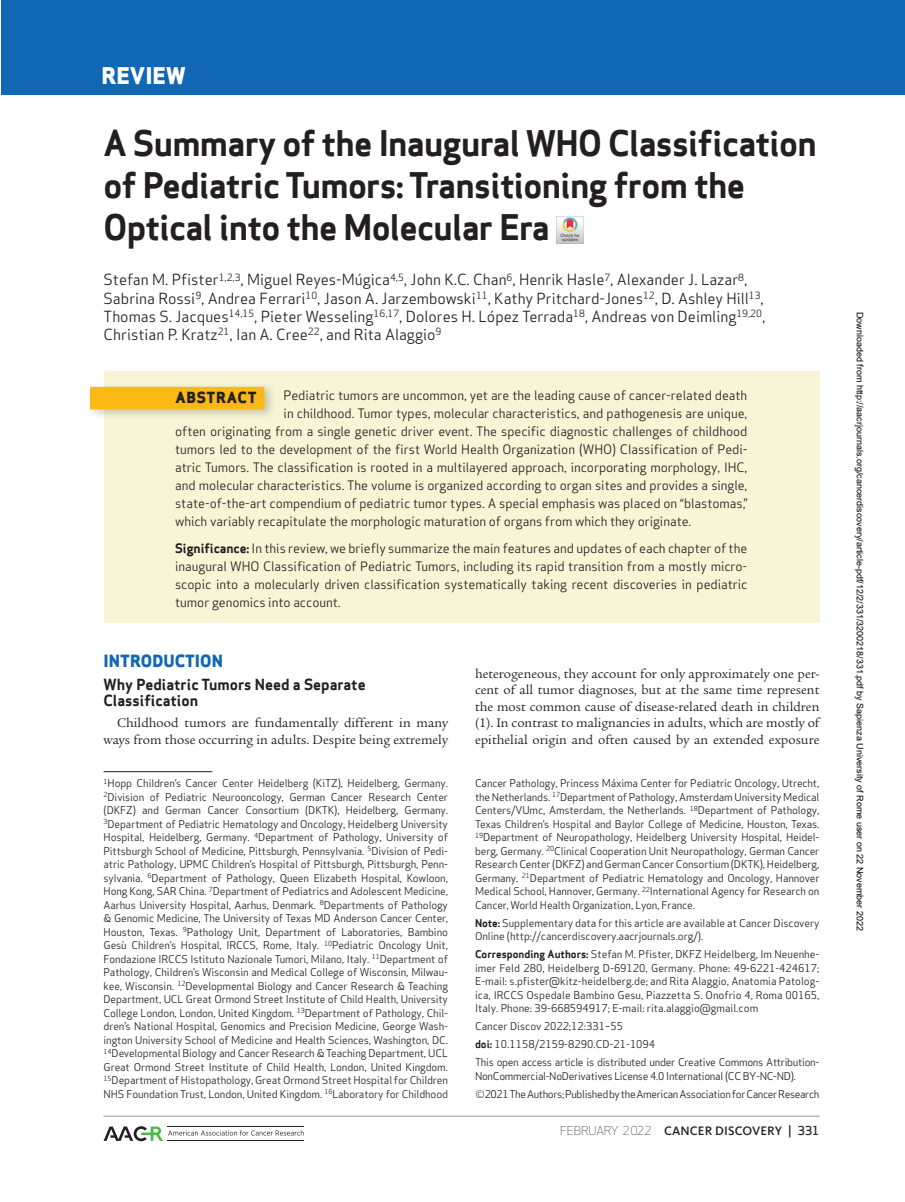
<style>
.page{position:relative;width:905px;height:1202px;background:#fff}
.page>*{position:absolute;margin:0;border:0;box-sizing:border-box;transform-origin:0 0}
.t1{font:700 34.5px/42px "Apex Sans";letter-spacing:-.02em;color:#231f20}
.t2{font:800 22.5px "Apex Sans";color:#fff}
.t3{font:800 16.5px "Apex Sans";color:#1167b3}
.t4{font:15px/18px "Apex Sans";color:#231f20}
.t5{font:700 15px/16.5px "Apex Sans";color:#231f20}
.t6{font:800 15px "Apex Sans";letter-spacing:.05em;color:#231f20}
.t7{font:13.5px/16.5px "Legacy Serif Std";color:#231f20;text-align:right}
.t8{font:12.75px/18px "Apex Sans";letter-spacing:-.005em;color:#231f20;text-align:justify}
.t9{font:500 12.75px "Kievit OT";letter-spacing:.01em;color:#231f20}
.t10{font:10.5px/13.5px "Apex Sans";letter-spacing:-.015em;color:#231f20;text-align:justify}
.t11{font:10.5px/18px "Apex Sans";letter-spacing:-.035em;color:#231f20}
.t12{font:9px "Arial";color:#000}
.s1{font-weight:700}
.s2{font-weight:300;font-size:15px}
.s3{font-family:"Apex Sans";font-weight:300;font-size:12px}
.s4{font-family:"Apex Sans";font-size:12px}
</style>
<div class="page">
<div style="left:1px;top:0;width:903px;height:94px;background:#1167b3"></div>
<hr style="left:103px;top:1115px;width:716px;height:1px;background:#939598">
<svg style="left:104px;top:1126px;width:200px;height:15px"></svg>
<hr style="left:168px;top:1126px;width:136px;height:1px;background:#231f20">
<hr style="left:168px;top:1140px;width:136px;height:1px;background:#231f20">
<img style="left:556px;top:217px;width:27px;height:27px">
<div style="left:104px;top:371px;width:715px;height:251px;background:#f7f5d5"></div>
<div style="left:86px;top:381px;width:191px;height:40px;background:#231f20;opacity:.25"></div>
<div style="left:90px;top:387px;width:174px;height:22px;background:#fcb814"></div>
<hr style="left:104px;top:771px;width:108px;height:1px;background:#231f20">
<h2 class="t2" style="left:102px;top:61px;width:85px">REVIEW</h2>
<h1 class="t1" style="left:104px;top:122px;width:714px">A Summary of the Inaugural WHO Classification of Pediatric Tumors: Transitioning from the<br>Optical into the Molecular Era</h1>
<p class="t4" style="left:104px;top:269px;width:663px">Stefan M. Pfister<sup>1,2,3</sup>, Miguel Reyes-Múgica<sup>4,5</sup>, John K.C. Chan<sup>6</sup>, Henrik Hasle<sup>7</sup>, Alexander J. Lazar<sup>8</sup>, Sabrina Rossi<sup>9</sup>, Andrea Ferrari<sup>10</sup>, Jason A. Jarzembowski<sup>11</sup>, Kathy Pritchard-Jones<sup>12</sup>, D. Ashley Hill<sup>13</sup>, Thomas S. Jacques<sup>14,15</sup>, Pieter Wesseling<sup>16,17</sup>, Dolores H. López Terrada<sup>18</sup>, Andreas von Deimling<sup>19,20</sup>, Christian P. Kratz<sup>21</sup>, Ian A. Cree<sup>22</sup>, and Rita Alaggio<sup>9</sup></p>
<h3 class="t6" style="left:176px;top:388px;width:83px">ABSTRACT</h3>
<p class="t8" style="left:284px;top:385px;width:465px">Pediatric tumors are uncommon, yet are the leading cause of cancer-related death</p>
<p class="t8" style="left:284px;top:403px;width:465px">in childhood. Tumor types, molecular characteristics, and pathogenesis are unique,</p>
<p class="t8" style="left:175px;top:421px;width:574px">often originating from a single genetic driver event. The specific diagnostic challenges of childhood</p>
<p class="t8" style="left:175px;top:439px;width:574px">tumors led to the development of the first World Health Organization (WHO) Classification of Pedi-</p>
<p class="t8" style="left:175px;top:457px;width:573px">atric Tumors. The classification is rooted in a multilayered approach, incorporating morphology, IHC,</p>
<p class="t8" style="left:175px;top:475px;width:574px">and molecular characteristics. The volume is organized according to organ sites and provides a single,</p>
<p class="t8" style="left:175px;top:493px;width:573px">state-of-the-art compendium of pediatric tumor types. A special emphasis was placed on “blastomas,”</p>
<p class="t8" style="left:175px;top:511px;width:518px">which variably recapitulate the morphologic maturation of organs from which they originate.</p>
<p class="t8" style="left:175px;top:538px;width:573px"><span class="s1">Significance:</span> In this review, we briefly summarize the main features and updates of each chapter of the inaugural WHO Classification of Pediatric Tumors, including its rapid transition from a mostly micro&shy;scopic into a molecularly driven classification systematically taking recent discoveries in pediatric tumor genomics into account.</p>
<h3 class="t3" style="left:104px;top:650px;width:121px">INTRODUCTION</h3>
<h3 class="t5" style="left:104px;top:675px;width:263px">Why Pediatric Tumors Need a Separate<br>Classification</h3>
<p class="t7" style="left:104px;top:714px;width:346px">Childhood tumors are fundamentally different in many ways from those occurring in adults. Despite being extremely</p>
<p class="t7" style="left:475px;top:665px;width:346px;text-align:justify">heterogeneous, they account for only approximately one per&shy;cent of all tumor diagnoses, but at the same time represent the most common cause of disease-related death in children (1). In contrast to malignancies in adults, which are mostly of epithelial origin and often caused by an extended exposure</p>
<p class="t10" style="left:104px;top:775px;width:346px"><sup>1</sup>Hopp Children’s Cancer Center Heidelberg (KiTZ), Heidelberg, Germany.<br><sup>2</sup>Division of Pediatric Neurooncology, German Cancer Research Center (DKFZ) and German Cancer Consortium (DKTK), Heidelberg, Germany.<br><sup>3</sup>Department of Pediatric Hematology and Oncology, Heidelberg University Hospital, Heidelberg, Germany. <sup>4</sup>Department of Pathology, University of Pittsburgh School of Medicine, Pittsburgh, Pennsylvania. <sup>5</sup>Division of Pedi&shy;atric Pathology, UPMC Children’s Hospital of Pittsburgh, Pittsburgh, Penn&shy;sylvania. <sup>6</sup>Department of Pathology, Queen Elizabeth Hospital, Kowloon, Hong Kong, SAR China. <sup>7</sup>Department of Pediatrics and Adolescent Medicine, Aarhus University Hospital, Aarhus, Denmark. <sup>8</sup>Departments of Pathology &amp; Genomic Medicine, The University of Texas MD Anderson Cancer Center, Houston, Texas. <sup>9</sup>Pathology Unit, Department of Laboratories, Bambino Gesù Children’s Hospital, IRCCS, Rome, Italy. <sup>10</sup>Pediatric Oncology Unit, Fondazione IRCCS Istituto Nazionale Tumori, Milano, Italy. <sup>11</sup>Department of Pathology, Children’s Wisconsin and Medical College of Wisconsin, Milwau&shy;kee, Wisconsin. <sup>12</sup>Developmental Biology and Cancer Research &amp; Teaching Department, UCL Great Ormond Street Institute of Child Health, University College London, London, United Kingdom. <sup>13</sup>Department of Pathology, Chil&shy;dren’s National Hospital, Genomics and Precision Medicine, George Wash&shy;ington University School of Medicine and Health Sciences, Washington, DC.<br><sup>14</sup>Developmental Biology and Cancer Research &amp; Teaching Department, UCL Great Ormond Street Institute of Child Health, London, United Kingdom.<br><sup>15</sup>Department of Histopathology, Great Ormond Street Hospital for Children NHS Foundation Trust, London, United Kingdom. <sup>16</sup>Laboratory for Childhood</p>
<p class="t10" style="left:475px;top:775px;width:346px">Cancer Pathology, Princess Máxima Center for Pediatric Oncology, Utrecht, the Netherlands. <sup>17</sup>Department of Pathology, Amsterdam University Medical Centers/VUmc, Amsterdam, the Netherlands. <sup>18</sup>Department of Pathology, Texas Children’s Hospital and Baylor College of Medicine, Houston, Texas.<br><sup>19</sup>Department of Neuropathology, Heidelberg University Hospital, Heidel&shy;berg, Germany. <sup>20</sup>Clinical Cooperation Unit Neuropathology, German Cancer Research Center (DKFZ) and German Cancer Consortium (DKTK), Heidelberg, Germany. <sup>21</sup>Department of Pediatric Hematology and Oncology, Hannover Medical School, Hannover, Germany. <sup>22</sup>International Agency for Research on Cancer, World Health Organization, Lyon, France.</p>
<p class="t10" style="left:475px;top:915px;width:346px"><span class="s1">Note:</span> Supplementary data for this article are available at Cancer Discovery<br>Online (http://cancerdiscovery.aacrjournals.org/).</p>
<p class="t10" style="left:475px;top:946px;width:346px"><span class="s1">Corresponding Authors:</span> Stefan M. Pfister, DKFZ Heidelberg, Im Neuenhe&shy;imer Feld 280, Heidelberg D-69120, Germany. Phone: 49-6221-424617; E-mail: s.pfister@kitz-heidelberg.de; and Rita Alaggio, Anatomia Patolog&shy;ica, IRCCS Ospedale Bambino Gesu, Piazzetta S. Onofrio 4, Roma 00165, Italy. Phone: 39-668594917; E-mail: rita.alaggio@gmail.com</p>
<p class="t10" style="left:475px;top:1016px;width:346px;line-height:18px;text-align:left">Cancer Discov 2022;12:331–55<br><span class="s1">doi:</span> 10.1158/2159-8290.CD-21-1094<br>This open access article is distributed under Creative Commons Attribution-</p>
<p class="t11" style="left:475px;top:1065px;width:346px">NonCommercial-NoDerivatives License 4.0 International (CC BY-NC-ND). <span class="s2">©</span>2021 The Authors; Published by the American Association for Cancer Research</p>
<p class="t9" style="left:560px;top:1123px;width:261px"><span class="s3">FEBRUARY 2022</span> CANCER DISCOVERY <span class="s4">| 331</span></p>
<p class="t12" style="left:863px;top:312px;width:620px;rotate:90deg">Downloaded from http://aacrjournals.org/cancerdiscovery/article-pdf/12/2/331/3200218/331.pdf by Sapienza University of Rome user on 22 November 2022</p>
</div>
